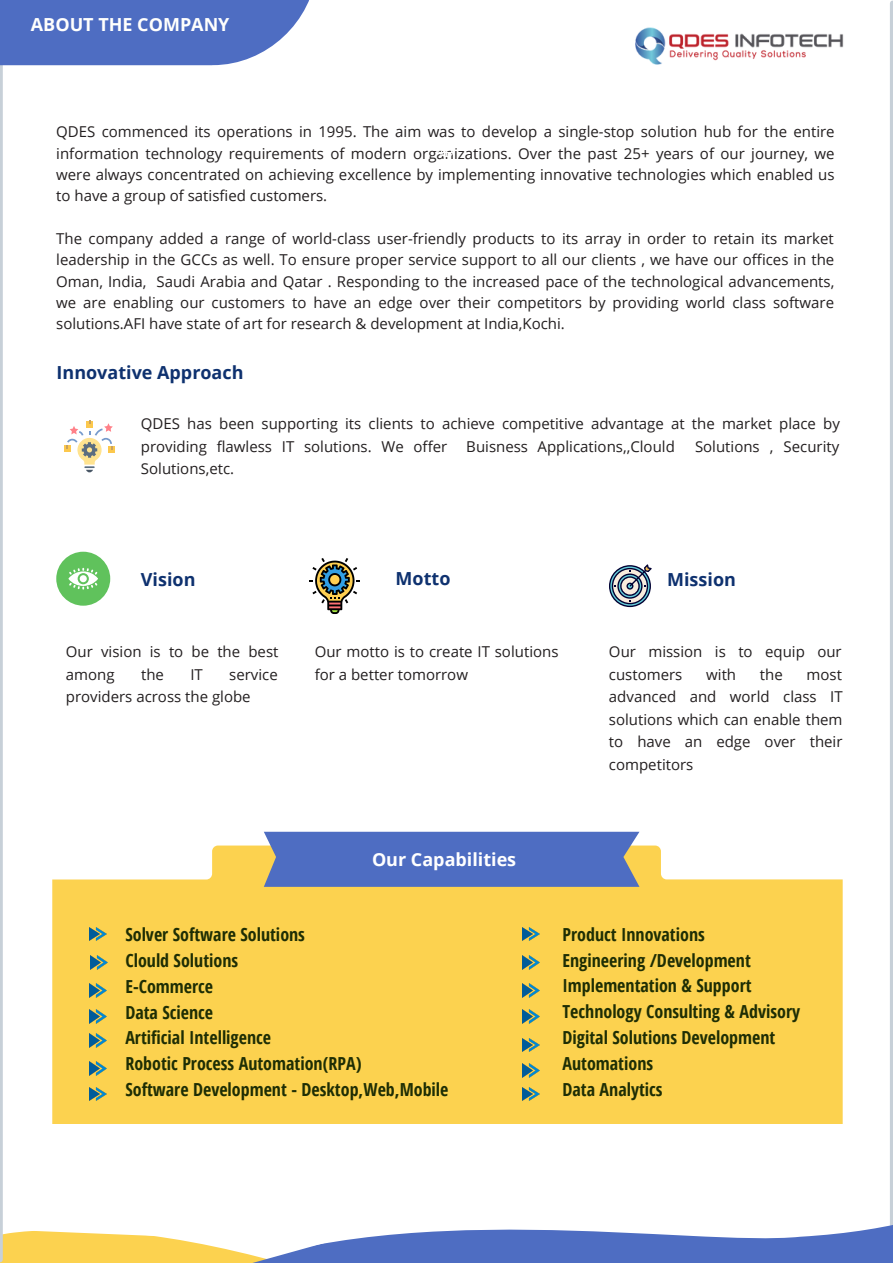
<style>
.page{position:relative;width:893px;height:1264px;background:#fff}
.page>*{position:absolute;margin:0;border:0;box-sizing:border-box;transform-origin:0 0}
.t1{font:700 18px/25.8px "Open Sans Condensed";color:#1e2e04}
.t2{font:700 18px "Open Sans";color:#0e316f}
.t3{font:700 18px "Open Sans";color:#fffffd}
.t4{font:700 18px "Open Sans";color:#fff}
.t5{font:15px/22.5px "Open Sans";color:#231f20}
</style>
<div class="page">
<svg style="left:609px;top:564px;width:42px;height:43px"></svg>
<div style="left:56px;top:551px;width:54px;height:54px;background:#60c25c;border-radius:50%"></div>
<svg style="left:68px;top:568px;width:30px;height:21px"></svg>
<svg style="left:309px;top:558px;width:51px;height:56px"></svg>
<div style="left:64px;top:445px;width:7px;height:6px;background:#fcc84d"></div>
<div style="left:108px;top:446px;width:7px;height:7px;background:#fcc84d"></div>
<svg style="left:66px;top:420px;width:47px;height:52px"></svg>
<hr style="left:889px;top:3px;width:3px;height:1259px;background:#c7d0d8">
<svg style="left:0;top:1231px;width:49px;height:31px"></svg>
<hr style="left:0;top:0;width:3px;height:1259px;background:#c7d0d8">
<svg style="left:0;top:0;width:309px;height:65px;fill:#4e6dc2"></svg>
<svg style="left:49px;top:1128px;width:843px;height:134px"></svg>
<div style="left:52px;top:845px;width:790px;height:279px;background:#fcd24f"></div>
<img style="left:89px;top:927px;width:17px;height:13px">
<img style="left:91px;top:955px;width:17px;height:14px">
<img style="left:522px;top:927px;width:17px;height:13px">
<img style="left:89px;top:984px;width:17px;height:13px">
<img style="left:522px;top:984px;width:17px;height:13px">
<img style="left:89px;top:1087px;width:17px;height:13px">
<img style="left:522px;top:955px;width:17px;height:14px">
<img style="left:89px;top:1061px;width:17px;height:14px">
<img style="left:89px;top:1033px;width:17px;height:14px">
<img style="left:89px;top:1009px;width:17px;height:14px">
<img style="left:522px;top:1009px;width:17px;height:14px">
<img style="left:522px;top:1038px;width:17px;height:13px">
<img style="left:522px;top:1063px;width:17px;height:14px">
<img style="left:522px;top:1087px;width:17px;height:13px">
<div style="left:264px;top:831px;width:375px;height:55px;background:#4e6dc2"></div>
<img style="left:635px;top:27px;width:209px;height:38px">
<p class="t3" style="left:31px;top:12px;width:200px">ABOUT THE COMPANY</p>
<p class="t5" style="left:56px;top:121px;width:779px;line-height:21.3px;text-align:justify">QDES commenced its operations in 1995. The aim was to develop a single-stop solution hub for the entire information technology requirements of modern organizations. Over the past 25+ years of our journey, we were always concentrated on achieving excellence by implementing innovative technologies which enabled us to have a group of satisfied customers.</p>
<p class="t5" style="left:56px;top:227px;width:779px;line-height:21.3px;text-align:justify">The company added a range of world-class user-friendly products to its array in order to retain its market leadership in the GCCs as well. To ensure proper service support to all our clients , we have our offices in the Oman, India, Saudi Arabia and Qatar . Responding to the increased pace of the technological advancements, we are enabling our customers to have an edge over their competitors by providing world class software solutions.AFI have state of art for research &amp; development at India,Kochi.</p>
<p class="t2" style="left:57px;top:360px;width:188px">Innovative Approach</p>
<p class="t5" style="left:141px;top:412px;width:700px">QDES has been supporting its clients to achieve competitive advantage at the market place by providing flawless IT solutions. We offer</p>
<p class="t5" style="left:466px;top:435px;width:210px">Buisness Applications,,Clould</p>
<p class="t5" style="left:695px;top:435px;width:146px">Solutions , Security</p>
<p class="t5" style="left:141px;top:457px;width:95px">Solutions,etc.</p>
<p class="t2" style="left:141px;top:566px;width:56px">Vision</p>
<p class="t2" style="left:395px;top:566px;width:56px">Motto</p>
<p class="t2" style="left:667px;top:566px;width:70px">Mission</p>
<p class="t5" style="left:66px;top:640px;width:214px">Our vision is to be the best among</p>
<p class="t5" style="left:141px;top:663px;width:24px">the</p>
<p class="t5" style="left:190px;top:663px;width:14px">IT</p>
<p class="t5" style="left:66px;top:663px;width:213px;text-indent:163px">service providers across the globe</p>
<p class="t5" style="left:315px;top:640px;width:245px">Our motto is to create IT solutions for a better tomorrow</p>
<p class="t5" style="left:609px;top:640px;width:234px">Our mission is to equip our customers</p>
<p class="t5" style="left:706px;top:663px;width:31px">with</p>
<p class="t5" style="left:759px;top:663px;width:24px">the</p>
<p class="t5" style="left:609px;top:663px;width:235px;text-align:justify;text-indent:197px">most advanced and world class IT solutions which can enable them to have an edge over their competitors</p>
<p class="t4" style="left:372px;top:846px;width:146px">Our Capabilities</p>
<p class="t1" style="left:125px;top:921px;width:324px">Solver Software Solutions<br>Clould Solutions<br>E-Commerce<br>Data Science<br>Artificial Intelligence<br>Robotic Process Automation(RPA)<br>Software Development - Desktop,Web,Mobile</p>
<p class="t1" style="left:562px;top:920px;width:239px">Product Innovations<br>Engineering /Development<br>Implementation &amp; Support<br>Technology Consulting &amp; Advisory<br>Digital Solutions Development<br>Automations<br>Data Analytics</p>
</div>
